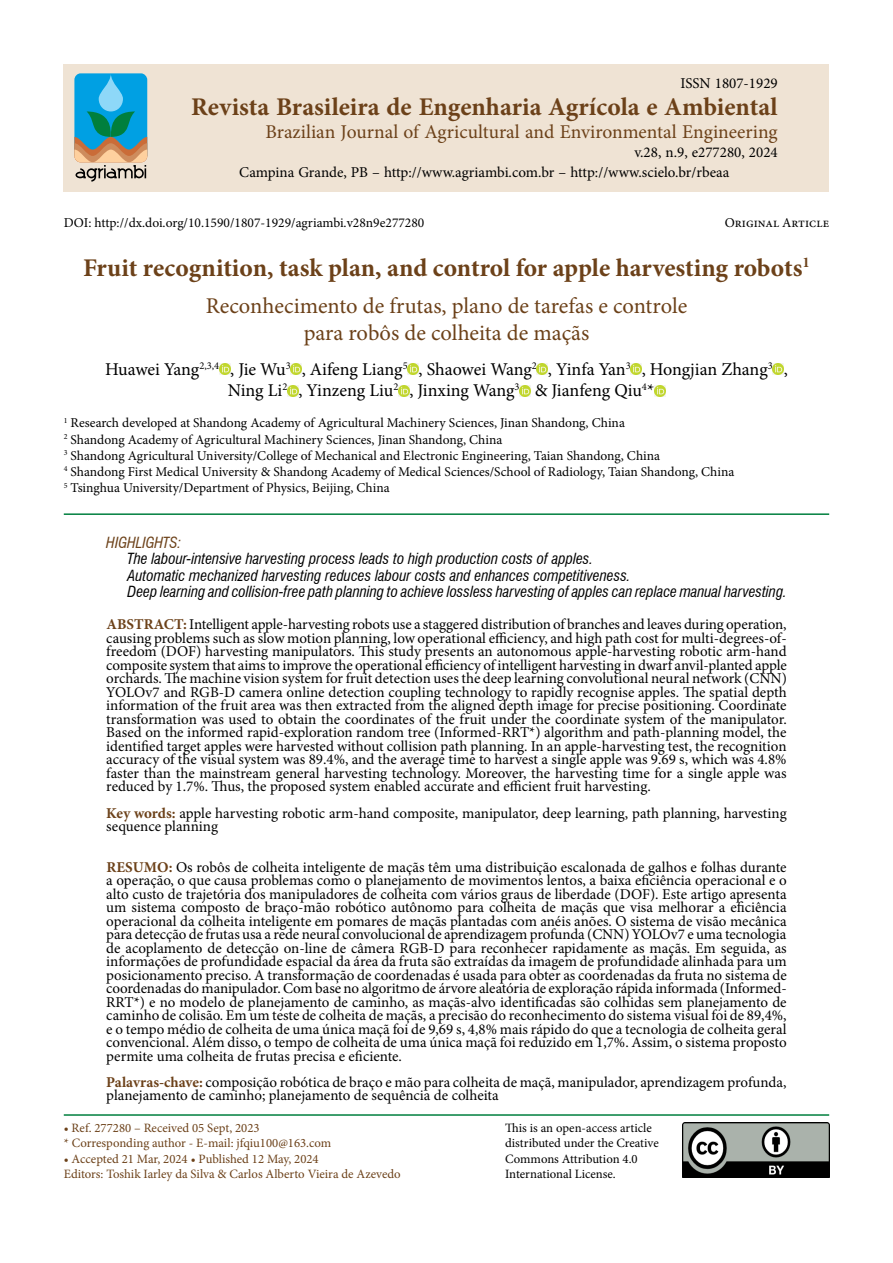
<style>
.page{position:relative;width:893px;height:1263px;background:#fff}
.page>*{position:absolute;margin:0;border:0;box-sizing:border-box;transform-origin:0 0}
.t1{font:700 25.5px "Minion Pro";letter-spacing:-.005em;color:#6c4119}
.t2{font:22.5px/27px "Minion Pro";letter-spacing:-.005em;color:#6c4119;text-align:center}
.t3{font:19.5px "Minion Pro";color:#6c4119}
.t4{font:18px/21.6px "Minion Pro";letter-spacing:-.01em;color:#000}
.t5{font:15px/13.5px "Minion Pro";letter-spacing:-.005em;color:#000;text-align:justify}
.t6{font:italic condensed 15px/16.5px "Swiss 721 BT";color:#000}
.t7{font:italic condensed 15px "Swiss 721 BT";color:#6c4119}
.t8{font:13.5px/16.2px "Minion Pro";color:#000}
.t9{font:12.75px/15.3px "Minion Pro";color:#6c4119}
.t10{font:12.75px/15.3px "Minion Pro";letter-spacing:-.005em;color:#000}
.s1{font-weight:700;color:#6c4119}
</style>
<div class="page">
<div style="left:64px;top:64px;width:765px;height:127px;background:#efe3d4"></div>
<img style="left:682px;top:1123px;width:147px;height:55px">
<svg style="left:74px;top:73px;width:73px;height:109px;background:#53a2b4"></svg>
<hr style="left:64px;top:1114px;width:765px;height:2px;background:#007f3e">
<svg style="left:219px;top:364px;width:11px;height:11px"></svg>
<svg style="left:291px;top:364px;width:11px;height:11px"></svg>
<svg style="left:408px;top:364px;width:11px;height:11px"></svg>
<svg style="left:537px;top:364px;width:11px;height:11px"></svg>
<svg style="left:631px;top:364px;width:11px;height:11px"></svg>
<svg style="left:773px;top:364px;width:11px;height:11px"></svg>
<svg style="left:287px;top:385px;width:11px;height:11px"></svg>
<svg style="left:398px;top:385px;width:11px;height:11px"></svg>
<svg style="left:520px;top:385px;width:11px;height:11px"></svg>
<svg style="left:654px;top:385px;width:11px;height:11px"></svg>
<hr style="left:64px;top:513px;width:765px;height:2px;background:#007f3e">
<p class="t5" style="left:680px;top:77px;width:99px">ISSN 1807-1929</p>
<h1 class="t1" style="left:191px;top:89px;width:588px">Revista Brasileira de Engenharia Agrícola e Ambiental</h1>
<h3 class="t3" style="left:265px;top:119px;width:514px">Brazilian Journal of Agricultural and Environmental Engineering</h3>
<p class="t5" style="left:634px;top:146px;width:145px">v.28, n.9, e277280, 2024</p>
<p class="t5" style="left:239px;top:165px;width:492px">Campina Grande, PB – http://www.agriambi.com.br – http://www.scielo.br/rbeaa</p>
<p class="t8" style="left:64px;top:215px;width:362px">DOI: http://dx.doi.org/10.1590/1807-1929/agriambi.v28n9e277280</p>
<p class="t8" style="left:725px;top:215px;width:106px">Original Article</p>
<h1 class="t1" style="left:83px;top:250px;width:728px">Fruit recognition, task plan, and control for apple harvesting robots<sup>1</sup></h1>
<h2 class="t2" style="left:206px;top:293px;width:483px">Reconhecimento de frutas, plano de tarefas e controle para robôs de colheita de maçãs</h2>
<p class="t4" style="left:228px;top:358px;width:561px;text-indent:-123px">Huawei Yang<sup>2,3,4</sup> , Jie Wu<sup>3</sup> , Aifeng Liang<sup>5</sup> , Shaowei Wang<sup>2</sup> , Yinfa Yan<sup>3</sup> , Hongjian Zhang<sup>3</sup> ,<br>Ning Li<sup>2</sup> , Yinzeng Liu<sup>2</sup> , Jinxing Wang<sup>3</sup> &amp; Jianfeng Qiu<sup>4</sup>*</p>
<p class="t8" style="left:64px;top:415px;width:672px"><sup>1</sup> Research developed at Shandong Academy of Agricultural Machinery Sciences, Jinan Shandong, China<br><sup>2</sup> Shandong Academy of Agricultural Machinery Sciences, Jinan Shandong, China<br><sup>3</sup> Shandong Agricultural University/College of Mechanical and Electronic Engineering, Taian Shandong, China<br><sup>4</sup> Shandong First Medical University &amp; Shandong Academy of Medical Sciences/School of Radiology, Taian Shandong, China <sup>5</sup> Tsinghua University/Department of Physics, Beijing, China</p>
<p class="t7" style="left:106px;top:533px;width:76px">HIGHLIGHTS:</p>
<p class="t6" style="left:128px;top:550px;width:661px">The labour-intensive harvesting process leads to high production costs of apples.<br>Automatic mechanized harvesting reduces labour costs and enhances competitiveness.<br>Deep learning and collision-free path planning to achieve lossless harvesting of apples can replace manual harvesting.</p>
<p class="t5" style="left:106px;top:618px;width:682px"><span class="s1">ABSTRACT:</span> Intelligent apple-harvesting robots use a staggered distribution of branches and leaves during operation, causing problems such as slow motion planning, low operational efficiency, and high path cost for multi-degrees-of&shy;freedom (DOF) harvesting manipulators. This study presents an autonomous apple-harvesting robotic arm-hand composite system that aims to improve the operational efficiency of intelligent harvesting in dwarf anvil-planted apple orchards. The machine vision system for fruit detection uses the deep learning convolutional neural network (CNN)<br>YOLOv7 and RGB-D camera online detection coupling technology to rapidly recognise apples. The spatial depth information of the fruit area was then extracted from the aligned depth image for precise positioning. Coordinate transformation was used to obtain the coordinates of the fruit under the coordinate system of the manipulator.<br>Based on the informed rapid-exploration random tree (Informed-RRT*) algorithm and path-planning model, the identified target apples were harvested without collision path planning. In an apple-harvesting test, the recognition accuracy of the visual system was 89.4%, and the average time to harvest a single apple was 9.69 s, which was 4.8% faster than the mainstream general harvesting technology. Moreover, the harvesting time for a single apple was reduced by 1.7%. Thus, the proposed system enabled accurate and efficient fruit harvesting.</p>
<p class="t5" style="left:106px;top:806px;width:682px"><span class="s1">Key words:</span> apple harvesting robotic arm-hand composite, manipulator, deep learning, path planning, harvesting sequence planning</p>
<p class="t5" style="left:106px;top:860px;width:682px"><span class="s1">RESUMO:</span> Os robôs de colheita inteligente de maçãs têm uma distribuição escalonada de galhos e folhas durante a operação, o que causa problemas como o planejamento de movimentos lentos, a baixa eficiência operacional e o alto custo de trajetória dos manipuladores de colheita com vários graus de liberdade (DOF). Este artigo apresenta um sistema composto de braço-mão robótico autônomo para colheita de maçãs que visa melhorar a eficiência operacional da colheita inteligente em pomares de maçãs plantadas com anéis anões. O sistema de visão mecânica para detecção de frutas usa a rede neural convolucional de aprendizagem profunda (CNN) YOLOv7 e uma tecnologia de acoplamento de detecção on-line de câmera RGB-D para reconhecer rapidamente as maçãs. Em seguida, as informações de profundidade espacial da área da fruta são extraídas da imagem de profundidade alinhada para um posicionamento preciso. A transformação de coordenadas é usada para obter as coordenadas da fruta no sistema de coordenadas do manipulador. Com base no algoritmo de árvore aleatória de exploração rápida informada (Informed-RRT*) e no modelo de planejamento de caminho, as maçãs-alvo identificadas são colhidas sem planejamento de caminho de colisão. Em um teste de colheita de maçãs, a precisão do reconhecimento do sistema visual foi de 89,4%, e o tempo médio de colheita de uma única maçã foi de 9,69 s, 4,8% mais rápido do que a tecnologia de colheita geral convencional. Além disso, o tempo de colheita de uma única maçã foi reduzido em 1,7%. Assim, o sistema proposto permite uma colheita de frutas precisa e eficiente.</p>
<p class="t5" style="left:106px;top:1075px;width:682px"><span class="s1">Palavras-chave:</span> composição robótica de braço e mão para colheita de maçã, manipulador, aprendizagem profunda, planejamento de caminho; planejamento de sequência de colheita</p>
<p class="t9" style="left:64px;top:1120px;width:269px">• Ref. 277280 – Received 05 Sept, 2023<br>* Corresponding author - E-mail: jfqiu100@163.com</p>
<p class="t9" style="left:64px;top:1151px;width:338px">• Accepted 21 Mar, 2024 • Published 12 May, 2024<br>Editors: Toshik Iarley da Silva &amp; Carlos Alberto Vieira de Azevedo</p>
<p class="t10" style="left:505px;top:1120px;width:155px">This is an open-access article distributed under the Creative<br>Commons Attribution 4.0<br>International License.</p>
</div>
